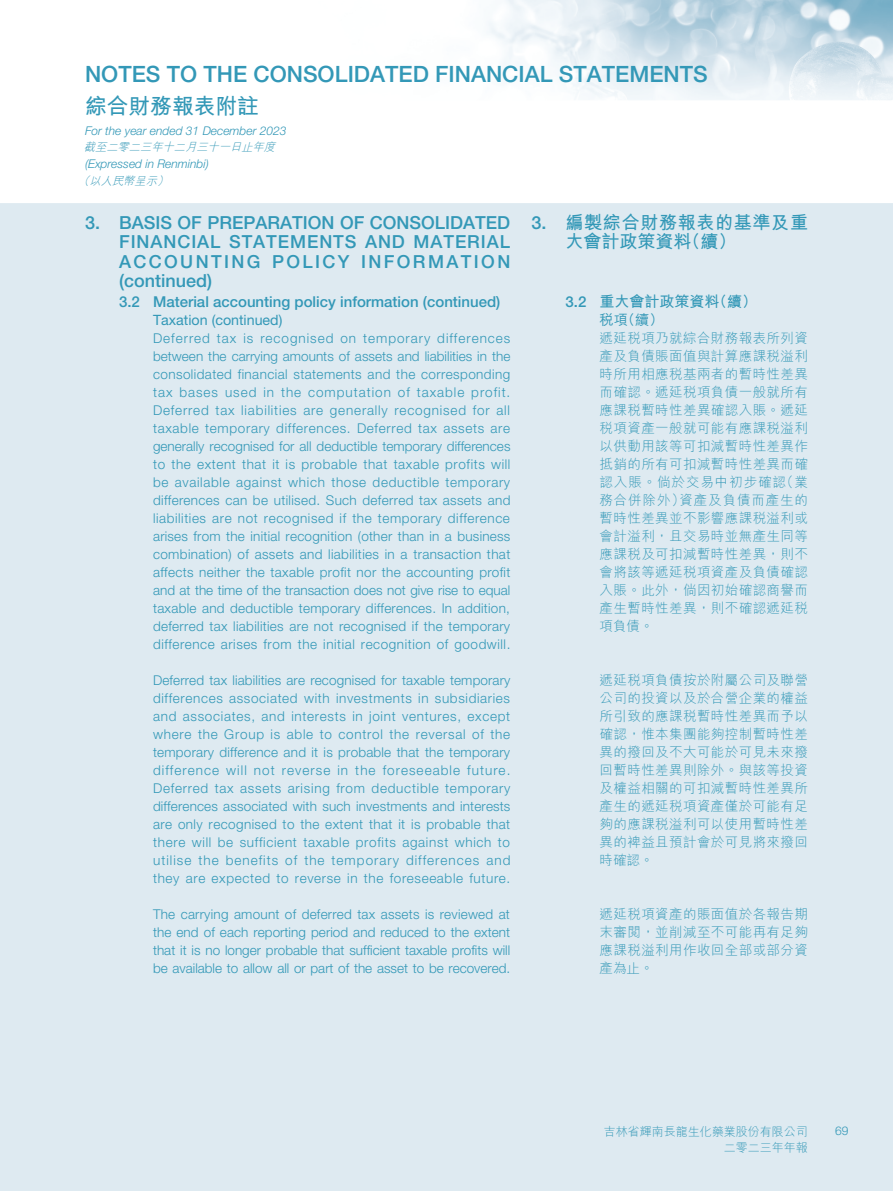
<style>
.page{position:relative;width:893px;height:1191px;background:#fff}
.page>*{position:absolute;margin:0;border:0;box-sizing:border-box;transform-origin:0 0}
.t1{font:500 22.5px "Helvetica Neue LT Std";color:#3398b7}
.t2{font:700 21.75px "M Hei HK";color:#3398b7}
.t3{font:500 18px/19.5px "Helvetica Neue LT Std";letter-spacing:.13em;color:#3398b7;text-align:justify}
.t4{font:700 18px/19.5px "M Hei HK";letter-spacing:.04em;color:#3398b7}
.t5{font:500 15px "Helvetica Neue LT Std";color:#3398b7}
.t6{font:700 15px "M Hei HK";color:#3398b7}
.t7{font:14.25px "Helvetica Neue LT Std";color:#3398b7}
.t8{font:500 14.25px "M Hei HK";color:#3398b7}
.t9{font:300 13.5px/18px "Helvetica Neue LT Std";letter-spacing:.04em;color:#3398b7;text-align:justify}
.t10{font:300 13.5px/18px "M Hei HK";letter-spacing:.03em;color:#3398b7;text-align:justify}
.t11{font:italic 300 12px "Helvetica Neue LT Std";color:#3398b7}
.t12{font:300 12px/16.5px "M Hei HK";color:#3398b7;text-align:right}
.t13{font:300 12px "Helvetica Neue LT Std";color:#3398b7}
.t14{font:italic 300 11.25px "M Hei HK";color:#3398b7}
.s1{font-family:"Helvetica Neue LT Std";font-weight:500}
</style>
<div class="page">
<h1 class="t1" style="left:85px;top:61px;width:624px">NOTES TO THE CONSOLIDATED FINANCIAL STATEMENTS</h1>
<h2 class="t2" style="left:85px;top:90px;width:175px">綜合財務報表附註</h2>
<p class="t11" style="left:85px;top:123px;width:203px">For the year ended 31 December 2023</p>
<p class="t14" style="left:84px;top:141px;width:196px">截至二零二三年十二月三十一日止年度</p>
<p class="t11" style="left:85px;top:156px;width:125px">(Expressed in Renminbi)</p>
<p class="t14" style="left:78px;top:175px;width:94px">（以人民幣呈示）</p>
<h3 class="t3" style="left:119px;top:212px;width:393px;text-indent:-34px">3. BASIS OF PREPARATION OF CONSOLIDATED FINANCIAL STATEMENTS AND MATERIAL ACCOUNTING POLICY INFORMATION (continued)</h3>
<p class="t5" style="left:119px;top:293px;width:383px">3.2 Material accounting policy information (continued)</p>
<p class="t7" style="left:153px;top:312px;width:131px">Taxation (continued)</p>
<p class="t9" style="left:153px;top:329px;width:359px">Deferred tax is recognised on temporary differences between the carrying amounts of assets and liabilities in the consolidated financial statements and the corresponding tax bases used in the computation of taxable profit.<br>Deferred tax liabilities are generally recognised for all taxable temporary differences. Deferred tax assets are generally recognised for all deductible temporary differences to the extent that it is probable that taxable profits will be available against which those deductible temporary differences can be utilised. Such deferred tax assets and liabilities are not recognised if the temporary difference arises from the initial recognition (other than in a business combination) of assets and liabilities in a transaction that affects neither the taxable profit nor the accounting profit and at the time of the transaction does not give rise to equal taxable and deductible temporary differences. In addition, deferred tax liabilities are not recognised if the temporary difference arises from the initial recognition of goodwill.</p>
<p class="t9" style="left:153px;top:671px;width:359px">Deferred tax liabilities are recognised for taxable temporary differences associated with investments in subsidiaries and associates, and interests in joint ventures, except where the Group is able to control the reversal of the temporary difference and it is probable that the temporary difference will not reverse in the foreseeable future.<br>Deferred tax assets arising from deductible temporary differences associated with such investments and interests are only recognised to the extent that it is probable that there will be sufficient taxable profits against which to utilise the benefits of the temporary differences and they are expected to reverse in the foreseeable future.</p>
<p class="t9" style="left:153px;top:905px;width:359px">The carrying amount of deferred tax assets is reviewed at the end of each reporting period and reduced to the extent that it is no longer probable that sufficient taxable profits will be available to allow all or part of the asset to be recovered.</p>
<h3 class="t4" style="left:566px;top:211px;width:244px;text-indent:-34px"><span class="s1">3.</span> 編製綜合財務報表的基準及重大會計政策資料（續）</h3>
<p class="t6" style="left:566px;top:291px;width:193px"><span class="s1">3.2</span> 重大會計政策資料（續）</p>
<p class="t8" style="left:600px;top:310px;width:66px">稅項（續）</p>
<p class="t10" style="left:600px;top:329px;width:210px">遞延稅項乃就綜合財務報表所列資產及負債賬面值與計算應課稅溢利時所用相應稅基兩者的暫時性差異而確認。遞延稅項負債一般就所有應課稅暫時性差異確認入賬。遞延稅項資產一般就可能有應課稅溢利以供動用該等可扣減暫時性差異作抵銷的所有可扣減暫時性差異而確認入賬。倘於交易中初步確認（業務合併除外）資產及負債而產生的暫時性差異並不影響應課稅溢利或會計溢利，且交易時並無產生同等應課稅及可扣減暫時性差異，則不會將該等遞延稅項資產及負債確認入賬。此外，倘因初始確認商譽而產生暫時性差異，則不確認遞延稅項負債。</p>
<p class="t10" style="left:600px;top:671px;width:210px">遞延稅項負債按於附屬公司及聯營公司的投資以及於合營企業的權益所引致的應課稅暫時性差異而予以確認，惟本集團能夠控制暫時性差異的撥回及不大可能於可見未來撥回暫時性差異則除外。與該等投資及權益相關的可扣減暫時性差異所產生的遞延稅項資產僅於可能有足夠的應課稅溢利可以使用暫時性差異的裨益且預計會於可見將來撥回時確認。</p>
<p class="t10" style="left:600px;top:905px;width:210px">遞延稅項資產的賬面值於各報告期末審閱，並削減至不可能再有足夠應課稅溢利用作收回全部或部分資產為止。</p>
<p class="t12" style="left:604px;top:1123px;width:205px">吉林省輝南長龍生化藥業股份有限公司二零二三年年報</p>
<p class="t13" style="left:835px;top:1123px;width:15px">69</p>
</div>
